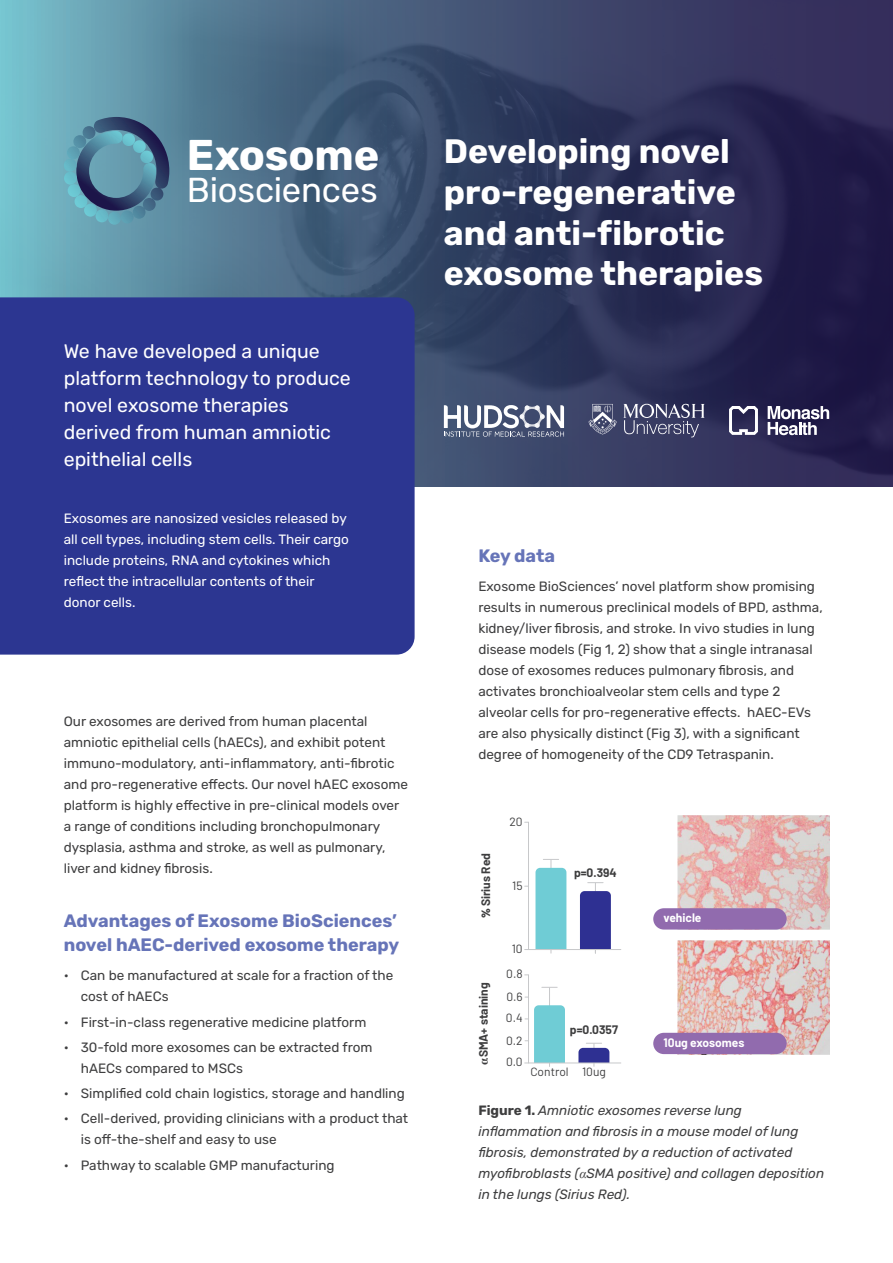
<style>
.page{position:relative;width:893px;height:1263px;background:#fff}
.page>*{position:absolute;margin:0;border:0;box-sizing:border-box;transform-origin:0 0}
.t1{font:700 43.05px "Rubik";letter-spacing:-.005em;color:#fff}
.t2{font:34.65px "Rubik";letter-spacing:-.005em;color:#fff}
.t3{font:700 33.75px/40.7px "Rubik";color:#fff}
.t4{font:19.5px/27px "Rubik";color:#fff}
.t5{font:700 18px/24px "Rubik";color:#6674b8}
.t6{font:13.5px/21px "Rubik";color:#3e3e3f}
.t7{font:italic 13.5px/21px "Rubik";color:#3e3e3f}
.t8{font:13.5px/21px "Rubik";color:#fff}
.t9{font:700 12px "Barlow";color:#3e3e3f}
.t10{font:12px/22px "Barlow";color:#3e3e3f;text-align:justify}
.t11{font:700 12px "Barlow";color:#fff}
.s1{font-weight:900}
.s2{font-family:"Times"}
.s3{font-weight:700;font-style:normal}
.s4{font-family:"Times New Roman"}
</style>
<div class="page">
<svg style="left:0;top:0;width:893px;height:487px;background:#3b4c6e"></svg>
<svg style="left:64px;top:117px;width:105px;height:108px;background:#54849c"></svg>
<img style="left:677px;top:815px;width:152px;height:114px">
<div style="left:653px;top:908px;width:134px;height:21px;background:#916bae;border-radius:11px"></div>
<hr style="left:551px;top:860px;width:1px;height:93px;background:#c7c8ca">
<div style="left:535px;top:868px;width:31px;height:81px;background:#6fccd5"></div>
<hr style="left:595px;top:883px;width:1px;height:70px;background:#c7c8ca">
<hr style="left:528px;top:822px;width:1px;height:127px;background:#c7c8ca">
<hr style="left:525px;top:949px;width:96px;height:1px;background:#c7c8ca">
<svg style="left:580px;top:891px;width:31px;height:60px;background:#353795"></svg>
<svg style="left:543px;top:859px;width:16px;height:1px"></svg>
<svg style="left:588px;top:882px;width:15px;height:1px"></svg>
<hr style="left:549px;top:988px;width:1px;height:78px;background:#c7c8ca">
<hr style="left:528px;top:975px;width:1px;height:88px;background:#c7c8ca">
<hr style="left:525px;top:1062px;width:96px;height:1px;background:#c7c8ca">
<svg style="left:525px;top:1005px;width:40px;height:58px"></svg>
<svg style="left:542px;top:987px;width:15px;height:1px"></svg>
<svg style="left:578px;top:1043px;width:31px;height:23px"></svg>
<img style="left:677px;top:940px;width:152px;height:114px">
<div style="left:653px;top:1033px;width:134px;height:21px;background:#916bae;border-radius:11px"></div>
<div style="left:0;top:297px;width:415px;height:358px;background:#2c3691"></div>
<svg style="left:444px;top:405px;width:120px;height:31px"></svg>
<svg style="left:623px;top:404px;width:82px;height:33px;background:#5d607f"></svg>
<svg style="left:588px;top:404px;width:29px;height:30px"></svg>
<svg style="left:768px;top:406px;width:61px;height:29px"></svg>
<svg style="left:729px;top:406px;width:29px;height:29px"></svg>
<h1 class="t1" style="left:187px;top:130px;width:194px">Exosome</h1>
<h2 class="t2" style="left:187px;top:171px;width:192px">Biosciences</h2>
<h3 class="t4" style="left:64px;top:339px;width:289px">We have developed a unique platform technology to produce novel exosome therapies derived from human amniotic epithelial cells</h3>
<p class="t8" style="left:64px;top:508px;width:287px">Exosomes are nanosized vesicles released by all cell types, including stem cells. Their cargo include proteins, RNA and cytokines which reflect the intracellular contents of their donor cells.</p>
<p class="t6" style="left:64px;top:711px;width:346px">Our exosomes are derived from human placental amniotic epithelial cells (hAECs), and exhibit potent immuno-modulatory, anti-inflammatory, anti-fibrotic and pro-regenerative effects. Our novel hAEC exosome platform is highly effective in pre-clinical models over a range of conditions including bronchopulmonary dysplasia, asthma and stroke, as well as pulmonary, liver and kidney fibrosis.</p>
<h3 class="t5" style="left:64px;top:909px;width:337px">Advantages of Exosome BioSciences’ novel hAEC-derived exosome therapy</h3>
<p class="t6" style="left:81px;top:965px;width:314px;text-indent:-17px">• Can be manufactured at scale for a fraction of the cost of hAECs</p>
<p class="t6" style="left:64px;top:1012px;width:304px">• First-in-class regenerative medicine platform</p>
<p class="t6" style="left:81px;top:1037px;width:293px;text-indent:-17px">• 30-fold more exosomes can be extracted from hAECs compared to MSCs</p>
<p class="t6" style="left:64px;top:1083px;width:343px">• Simplified cold chain logistics, storage and handling</p>
<p class="t6" style="left:81px;top:1108px;width:329px;text-indent:-17px">• Cell-derived, providing clinicians with a product that is off-the-shelf and easy to use</p>
<p class="t6" style="left:64px;top:1155px;width:272px">• Pathway to scalable GMP manufacturing</p>
<h3 class="t3" style="left:444px;top:132px;width:321px">Developing novel pro-regenerative and anti-f ibrotic exosome therapies</h3>
<h3 class="t5" style="left:478px;top:544px;width:78px">Key data</h3>
<p class="t6" style="left:478px;top:576px;width:346px">Exosome BioSciences’ novel platform show promising results in numerous preclinical models of BPD, asthma, kidney/liver fibrosis, and stroke. In vivo studies in lung disease models (Fig 1, 2) show that a single intranasal dose of exosomes reduces pulmonary fibrosis, and activates bronchioalveolar stem cells and type 2 alveolar cells for pro-regenerative effects. hAEC-EVs are also physically distinct (Fig 3), with a significant degree of homogeneity of the CD9 Tetraspanin.</p>
<p class="t9" style="left:477px;top:918px;width:67px;rotate:-90deg"><span class="s1">%</span> Sirius Red</p>
<p class="t9" style="left:475px;top:1064px;width:84px;rotate:-90deg"><span class="s2">α</span>SMA+ staining</p>
<p class="t10" style="left:509px;top:809px;width:15px">20</p>
<p class="t10" style="left:512px;top:873px;width:12px">15</p>
<p class="t9" style="left:574px;top:864px;width:44px">p=0.394</p>
<p class="t10" style="left:512px;top:937px;width:12px">10</p>
<p class="t10" style="left:506px;top:962px;width:18px">0.8<br>0.6<br>0.4<br>0.2<br>0.0</p>
<p class="t9" style="left:570px;top:1020px;width:50px">p=0.0357</p>
<p class="t10" style="left:530px;top:1060px;width:77px">Control 10ug</p>
<p class="t11" style="left:664px;top:909px;width:39px">vehicle</p>
<p class="t11" style="left:664px;top:1034px;width:82px">10ug exosomes</p>
<p class="t7" style="left:478px;top:1100px;width:347px"><span class="s3">Figure 1.</span> Amniotic exosomes reverse lung inflammation and fibrosis in a mouse model of lung fibrosis, demonstrated by a reduction of activated myofibroblasts (<span class="s4">α</span>SMA positive) and collagen deposition in the lungs (Sirius Red).</p>
</div>
